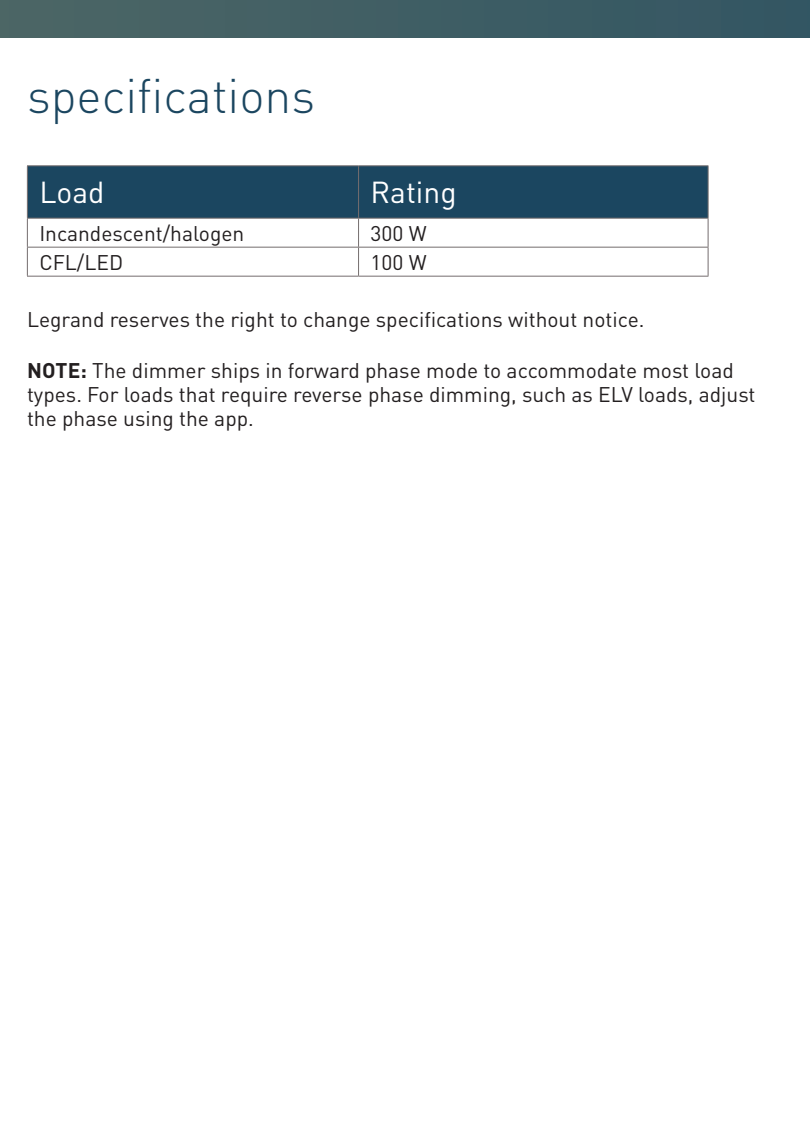
<style>
.page{position:relative;width:810px;height:1134px;background:#fff}
.page>*{position:absolute;margin:0;border:0;box-sizing:border-box;transform-origin:0 0}
.t1{font:300 48px "DIN Pro";color:#1b4660}
.t2{font:30px "DIN Pro";color:#fff}
.t3{font:21px/24px "DIN Pro";color:#231f20}
.s1{font-weight:700}
</style>
<div class="page">
<div style="left:0;top:0;width:810px;height:38px;background:#3f5e64"></div>
<svg style="left:27px;top:166px;width:682px;height:110px"></svg>
<hr style="left:27px;top:276px;width:332px;height:1px;background:#746d6e">
<hr style="left:359px;top:276px;width:349px;height:1px;background:#746d6e">
<hr style="left:27px;top:165px;width:332px;height:1px;background:#746d6e">
<hr style="left:27px;top:166px;width:1px;height:52px;background:#746d6e">
<hr style="left:359px;top:165px;width:349px;height:1px;background:#746d6e">
<hr style="left:358px;top:166px;width:1px;height:52px;background:#746d6e">
<hr style="left:708px;top:166px;width:1px;height:52px;background:#746d6e">
<h1 class="t1" style="left:27px;top:63px;width:290px">specifications</h1>
<h2 class="t2" style="left:39px;top:172px;width:67px">Load</h2>
<h2 class="t2" style="left:371px;top:172px;width:88px">Rating</h2>
<p class="t3" style="left:39px;top:220px;width:207px">Incandescent/halogen</p>
<p class="t3" style="left:371px;top:220px;width:58px">300 W</p>
<p class="t3" style="left:39px;top:249px;width:85px">CFL/LED</p>
<p class="t3" style="left:371px;top:249px;width:58px">100 W</p>
<p class="t3" style="left:27px;top:307px;width:619px">Legrand reserves the right to change specifications without notice.</p>
<p class="t3" style="left:27px;top:358px;width:730px"><span class="s1">NOTE:</span> The dimmer ships in forward phase mode to accommodate most load types. For loads that require reverse phase dimming, such as ELV loads, adjust the phase using the app.</p>
</div>
